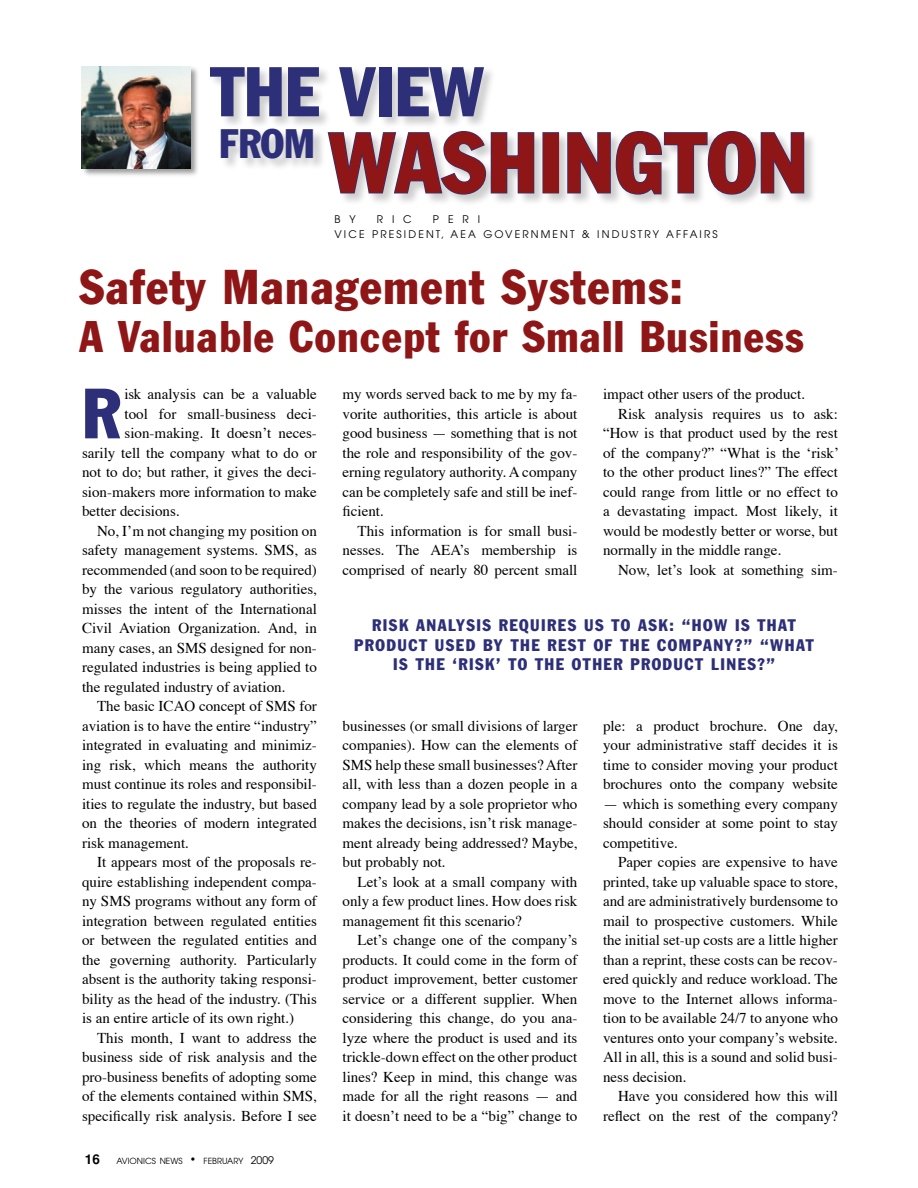
<style>
.page{position:relative;width:918px;height:1188px;background:#fff}
.page>*{position:absolute;margin:0;border:0;box-sizing:border-box;transform-origin:0 0}
.t1{font:condensed 84px "Franklin Gothic";letter-spacing:.02em;color:#8f1616}
.t2{font:condensed 69.75px "Franklin Gothic";color:#2d2f78}
.t3{font:condensed 69px "Franklin Gothic";color:#2d2f78}
.t4{font:condensed 48px "Franklin Gothic";letter-spacing:.03em;color:#8f1616}
.t5{font:condensed 43.5px "Franklin Gothic";letter-spacing:.03em;color:#8f1616}
.t6{font:condensed 40.5px "Franklin Gothic";color:#2d2f78}
.t7{font:condensed 16.5px "Franklin Gothic";letter-spacing:.09em;color:#2d2f78}
.t8{font:15px/19.5px "Times";color:#000;text-align:justify}
.t9{font:10.5px/15px "Avant Garde";letter-spacing:.2em;color:#000}
.t10{font:8.4px "Avant Garde";color:#000}
.s1{font-family:"Helvetica";font-weight:700;font-size:13.5px}
.s2{font-size:10.5px}
</style>
<div class="page">
<div style="left:326px;top:129px;width:492px;height:80px;background:#000;opacity:.2"></div>
<svg style="left:327px;top:130px;width:208px;height:65px"></svg>
<div style="left:542px;top:132px;width:17px;height:61px;border:2px solid #2d2f78"></div>
<svg style="left:566px;top:130px;width:239px;height:65px"></svg>
<div style="left:208px;top:65px;width:290px;height:65px;background:#000;opacity:.2"></div>
<div style="left:80px;top:65px;width:121px;height:114px;background:#000;opacity:.4"></div>
<img style="left:82px;top:66px;width:108px;height:102px">
<div style="left:219px;top:127px;width:108px;height:45px;background:#000;opacity:.2"></div>
<h3 class="t3" style="left:211px;top:50px;width:275px">THE VIEW</h3>
<h3 class="t6" style="left:219px;top:119px;width:97px">FROM</h3>
<h1 class="t1" style="left:328px;top:112px;width:480px">WASHINGTON</h1>
<p class="t9" style="left:334px;top:211px;width:23px">B Y</p>
<p class="t9" style="left:377px;top:211px;width:37px">RIC</p>
<p class="t9" style="left:334px;top:211px;width:271px;text-indent:98px">PERI<br>VICE PRESIDENT, AE A GOVERNMENT &amp; IND</p>
<p class="t9" style="left:622px;top:226px;width:18px">USTRY</p>
<p class="t9" style="left:666px;top:226px;width:53px">AFFAIRS</p>
<h3 class="t4" style="left:80px;top:257px;width:605px">SAFETY MANAGEMENT SYSTEMS:</h3>
<h3 class="t5" style="left:80px;top:310px;width:726px">A VALUABLE CONCEPT FOR SMALL BUSINESS</h3>
<h2 class="t2" style="left:82px;top:371px;width:40px">R</h2>
<p class="t8" style="left:125px;top:383px;width:194px">isk analysis can be a valuable</p>
<p class="t8" style="left:125px;top:403px;width:194px">tool for small-business deci-</p>
<p class="t8" style="left:125px;top:422px;width:194px">sion-making. It doesn’t neces-</p>
<p class="t8" style="left:82px;top:442px;width:236px">sarily tell the company what to do or</p>
<p class="t8" style="left:82px;top:461px;width:236px">not to do; but rather, it gives the deci-</p>
<p class="t8" style="left:82px;top:481px;width:237px">sion-makers more information to make</p>
<p class="t8" style="left:82px;top:500px;width:99px">better decisions.</p>
<p class="t8" style="left:97px;top:520px;width:221px">No, I’m not changing my position on</p>
<p class="t8" style="left:82px;top:539px;width:236px">safety management systems. SMS, as</p>
<p class="t8" style="left:82px;top:559px;width:237px">recommended (and soon to be required)</p>
<p class="t8" style="left:82px;top:578px;width:237px">by the various regulatory authorities,</p>
<p class="t8" style="left:82px;top:598px;width:237px">misses the intent of the International</p>
<p class="t8" style="left:82px;top:617px;width:236px">Civil Aviation Organization. And, in</p>
<p class="t8" style="left:82px;top:637px;width:236px">many cases, an SMS designed for non-</p>
<p class="t8" style="left:82px;top:656px;width:237px">regulated industries is being applied to</p>
<p class="t8" style="left:82px;top:676px;width:205px">the regulated industry of aviation.</p>
<p class="t8" style="left:97px;top:695px;width:222px">The basic ICAO concept of SMS for</p>
<p class="t8" style="left:82px;top:715px;width:237px">aviation is to have the entire “industry”</p>
<p class="t8" style="left:82px;top:734px;width:236px">integrated in evaluating and minimiz-</p>
<p class="t8" style="left:82px;top:754px;width:237px">ing risk, which means the authority</p>
<p class="t8" style="left:82px;top:773px;width:236px">must continue its roles and responsibil-</p>
<p class="t8" style="left:82px;top:793px;width:237px">ities to regulate the industry, but based</p>
<p class="t8" style="left:82px;top:812px;width:237px">on the theories of modern integrated</p>
<p class="t8" style="left:82px;top:832px;width:108px">risk management.</p>
<p class="t8" style="left:97px;top:851px;width:221px">It appears most of the proposals re-</p>
<p class="t8" style="left:82px;top:871px;width:236px">quire establishing independent compa-</p>
<p class="t8" style="left:82px;top:890px;width:237px">ny SMS programs without any form of</p>
<p class="t8" style="left:82px;top:910px;width:237px">integration between regulated entities</p>
<p class="t8" style="left:82px;top:929px;width:236px">or between the regulated entities and</p>
<p class="t8" style="left:82px;top:949px;width:237px">the governing authority. Particularly</p>
<p class="t8" style="left:82px;top:968px;width:236px">absent is the authority taking responsi-</p>
<p class="t8" style="left:82px;top:988px;width:236px">bility as the head of the industry. (This</p>
<p class="t8" style="left:82px;top:1007px;width:214px">is an entire article of its own right.)</p>
<p class="t8" style="left:97px;top:1027px;width:221px">This month, I want to address the</p>
<p class="t8" style="left:82px;top:1046px;width:237px">business side of risk analysis and the</p>
<p class="t8" style="left:82px;top:1066px;width:237px">pro-business benefits of adopting some</p>
<p class="t8" style="left:82px;top:1085px;width:236px">of the elements contained within SMS,</p>
<p class="t8" style="left:82px;top:1105px;width:237px">specifically risk analysis. Before I see</p>
<p class="t10" style="left:85px;top:1156px;width:191px"><span class="s1">16</span> AVIONICS NEWS <span class="s2">•</span> FEBRUARY <span class="s2">2009</span></p>
<p class="t8" style="left:343px;top:383px;width:237px">my words served back to me by my fa&shy;vorite authorities, this article is about good business — something that is not the role and responsibility of the gov&shy;erning regulatory authority. A company can be completely safe and still be inef&shy;ficient.</p>
<p class="t8" style="left:343px;top:520px;width:237px;text-indent:15px">This information is for small busi&shy;nesses. The AEA’s membership is comprised of nearly 80 percent small</p>
<p class="t8" style="left:603px;top:383px;width:204px">impact other users of the product.</p>
<p class="t8" style="left:618px;top:403px;width:222px">Risk analysis requires us to ask:</p>
<p class="t8" style="left:603px;top:422px;width:237px">“How is that product used by the rest</p>
<p class="t8" style="left:603px;top:442px;width:238px">of the company?” “What is the ‘risk’</p>
<p class="t8" style="left:603px;top:461px;width:237px">to the other product lines?” The effect</p>
<p class="t8" style="left:603px;top:481px;width:236px">could range from little or no effect to</p>
<p class="t8" style="left:603px;top:500px;width:236px">a devastating impact. Most likely, it</p>
<p class="t8" style="left:603px;top:520px;width:236px">would be modestly better or worse, but</p>
<p class="t8" style="left:603px;top:539px;width:180px">normally in the middle range.</p>
<p class="t8" style="left:618px;top:559px;width:221px">Now, let’s look at something sim-</p>
<p class="t7" style="left:372px;top:615px;width:56px">RISK ANA</p>
<p class="t7" style="left:448px;top:615px;width:28px">LYSIS</p>
<p class="t7" style="left:499px;top:615px;width:52px">REQUIRES</p>
<p class="t7" style="left:584px;top:615px;width:185px">USTO ASK: “HOW IS THAT</p>
<p class="t7" style="left:354px;top:635px;width:168px">PRODUCT USED BY THE</p>
<p class="t7" style="left:547px;top:635px;width:11px">REST</p>
<p class="t7" style="left:594px;top:635px;width:38px">OF THE</p>
<p class="t7" style="left:657px;top:635px;width:13px">COM</p>
<p class="t7" style="left:693px;top:635px;width:103px">PANY?” “WHAT</p>
<p class="t7" style="left:393px;top:654px;width:34px">IS THE</p>
<p class="t7" style="left:453px;top:654px;width:94px">‘RISK’ TO THE</p>
<p class="t7" style="left:572px;top:654px;width:12px">OTHER</p>
<p class="t7" style="left:630px;top:654px;width:100px">PRODUCT LINES</p>
<p class="t7" style="left:758px;top:654px;width:19px">?”</p>
<p class="t8" style="left:343px;top:715px;width:237px">businesses (or small divisions of larger companies). How can the elements of SMS help these small businesses? After all, with less than a dozen people in a company lead by a sole proprietor who makes the decisions, isn’t risk manage&shy;ment already being addressed? Maybe, but probably not.</p>
<p class="t8" style="left:343px;top:871px;width:237px;text-indent:15px">Let’s look at a small company with only a few product lines. How does risk management fit this scenario?</p>
<p class="t8" style="left:343px;top:929px;width:237px;text-indent:15px">Let’s change one of the company’s products. It could come in the form of product improvement, better customer service or a different supplier. When considering this change, do you ana&shy;lyze where the product is used and its trickle-down effect on the other product lines? Keep in mind, this change was made for all the right reasons — and it doesn’t need to be a “big” change to</p>
<p class="t8" style="left:603px;top:715px;width:237px">ple: a product brochure. One day, your administrative staff decides it is time to consider moving your product brochures onto the company website</p>
<p class="t8" style="left:603px;top:793px;width:237px">— which is something every company should consider at some point to stay competitive.</p>
<p class="t8" style="left:603px;top:851px;width:237px;text-indent:15px">Paper copies are expensive to have printed, take up valuable space to store, and are administratively burdensome to mail to prospective customers. While the initial set-up costs are a little higher than a reprint, these costs can be recov&shy;ered quickly and reduce workload. The move to the Internet allows informa&shy;tion to be available 24/7 to anyone who ventures onto your company’s website.<br>All in all, this is a sound and solid busi&shy;ness decision.</p>
<p class="t8" style="left:603px;top:1085px;width:237px;text-align:right">Have you considered how this will reflect on the rest of the company?</p>
</div>
